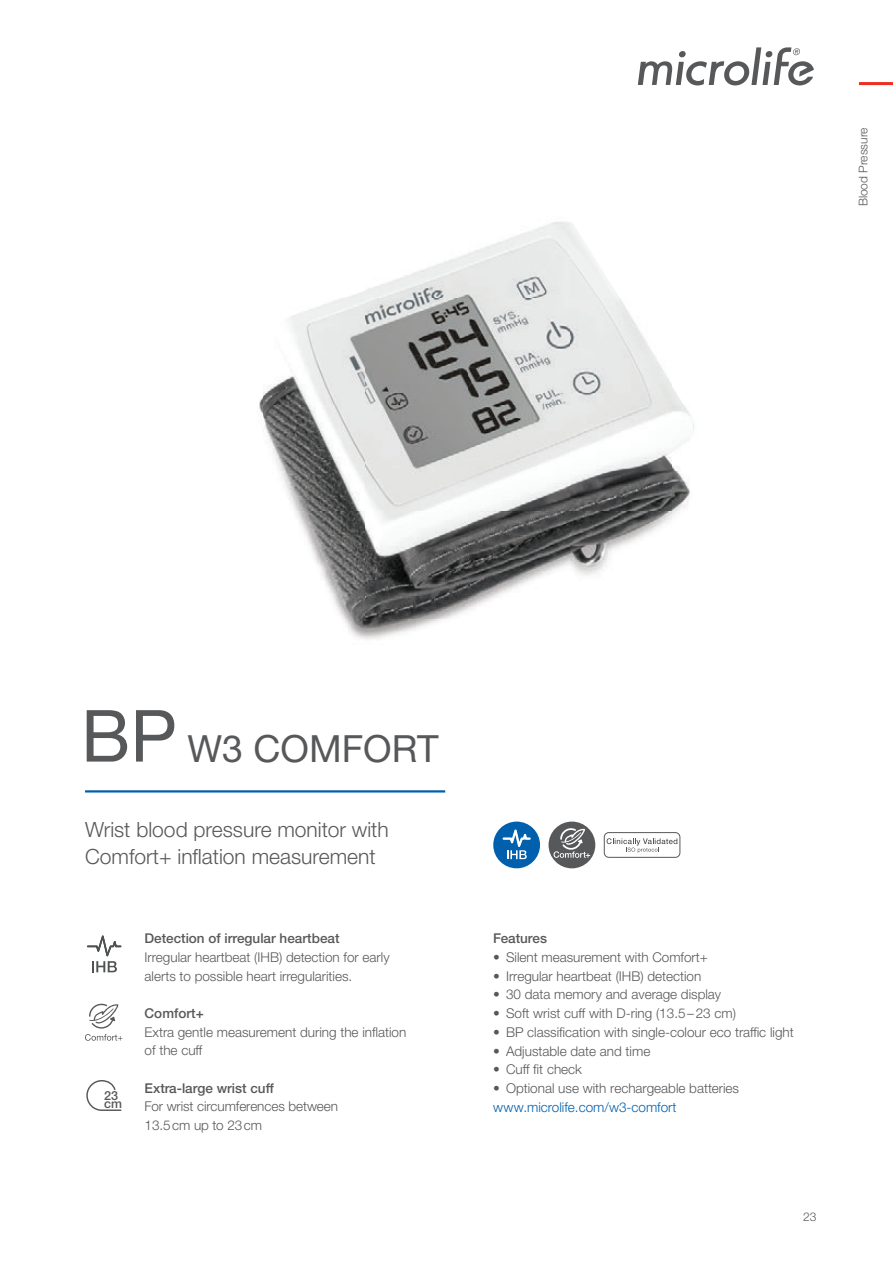
<style>
.page{position:relative;width:893px;height:1263px;background:#fff}
.page>*{position:absolute;margin:0;border:0;box-sizing:border-box;transform-origin:0 0}
.t1{font:37.5px "Helvetica Neue LTW1 G";color:#57585a}
.t2{font:300 21px/27px "Helvetica Neue LTW1 G";color:#57585a}
.t3{font:300 13.5px/18.8px "Helvetica Neue LTW1 G";color:#57585a}
.t4{font:500 13.5px "Helvetica Neue LTW1 G";color:#57585a}
.t5{font:300 13.5px "Helvetica Neue LTW1 G";color:#0160ae}
.t6{font:500 12.6px "Helvetica Neue LTW1 G";color:#57585a}
.t7{font:300 12px "Helvetica Neue LTW1 G";color:#57585a}
.s1{font-size:72px}
</style>
<div class="page">
<svg style="left:638px;top:47px;width:176px;height:38px"></svg>
<hr style="left:859px;top:82px;width:34px;height:3px;background:#ee2e22">
<div style="left:493px;top:821px;width:47px;height:47px;background:#0160ae;border-radius:50%"></div>
<svg style="left:503px;top:829px;width:28px;height:30px"></svg>
<div style="left:549px;top:821px;width:46px;height:47px;background:#57585a;border-radius:50%"></div>
<svg style="left:554px;top:827px;width:36px;height:31px"></svg>
<div style="left:604px;top:832px;width:76px;height:26px;border:1px solid #57585a;border-radius:5px"></div>
<svg style="left:606px;top:838px;width:71px;height:15px"></svg>
<svg style="left:87px;top:935px;width:34px;height:37px"></svg>
<svg style="left:85px;top:1004px;width:37px;height:37px"></svg>
<svg style="left:86px;top:1080px;width:35px;height:31px"></svg>
<img style="left:259px;top:222px;width:435px;height:418px">
<hr style="left:85px;top:790px;width:360px;height:2px;background:#0160ae">
<p class="t7" style="left:856px;top:206px;width:80px;rotate:-90deg">Blood Pressure</p>
<h1 class="t1" style="left:81px;top:725px;width:359px"><span class="s1">BP</span> W3 COMFORT</h1>
<h2 class="t2" style="left:85px;top:815px;width:305px">Wrist blood pressure monitor with<br>Comfort+ inflation measurement</h2>
<p class="t6" style="left:104px;top:1088px;width:15px">23</p>
<p class="t6" style="left:104px;top:1096px;width:19px">cm</p>
<p class="t4" style="left:145px;top:930px;width:196px">Detection of irregular heartbeat</p>
<p class="t3" style="left:145px;top:947px;width:247px">Irregular heartbeat (IHB) detection for early alerts to possible heart irregularities.</p>
<p class="t4" style="left:145px;top:1005px;width:61px">Comfort+</p>
<p class="t3" style="left:145px;top:1022px;width:263px">Extra gentle measurement during the inflation of the cuff</p>
<p class="t4" style="left:145px;top:1080px;width:131px">Extra-large wrist cuff</p>
<p class="t3" style="left:145px;top:1097px;width:195px">For wrist circumferences between<br>13.5 cm up to 23 cm</p>
<p class="t4" style="left:493px;top:930px;width:55px">Features</p>
<p class="t3" style="left:493px;top:947px;width:216px">• Silent measurement with Comfort+</p>
<p class="t3" style="left:493px;top:966px;width:210px">• Irregular heartbeat (IHB) detection</p>
<p class="t3" style="left:493px;top:985px;width:229px">• 30 data memory and average display</p>
<p class="t3" style="left:493px;top:1004px;width:244px">• Soft wrist cuff with D-ring (13.5 – 23 cm)</p>
<p class="t3" style="left:493px;top:1022px;width:302px">• BP classification with single-colour eco traffic light</p>
<p class="t3" style="left:493px;top:1041px;width:159px">• Adjustable date and time</p>
<p class="t3" style="left:493px;top:1060px;width:90px">• Cuff fit check</p>
<p class="t3" style="left:493px;top:1079px;width:247px">• Optional use with rechargeable batteries</p>
<p class="t5" style="left:493px;top:1099px;width:185px">www.microlife.com/w3-comfort</p>
<p class="t7" style="left:803px;top:1209px;width:15px">23</p>
</div>
